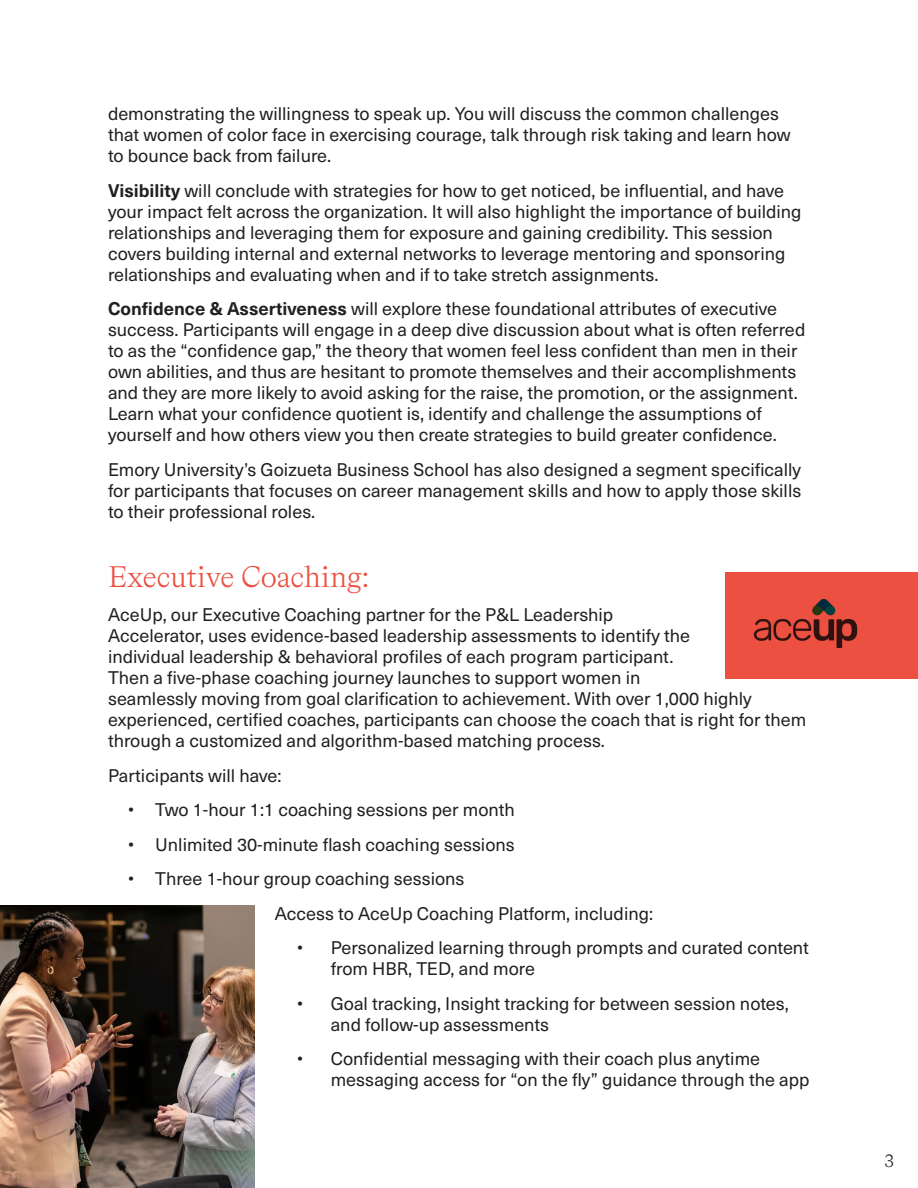
<style>
.page{position:relative;width:918px;height:1188px;background:#fff}
.page>*{position:absolute;margin:0;border:0;box-sizing:border-box;transform-origin:0 0}
.t1{font:300 30px "Bradford LL";color:#eb5040}
.t2{font:18px/21px "Neue Haas Unica Pro";color:#231f20}
.t3{font:300 18px "Bradford LL";color:#231f20}
.s1{font-weight:700}
</style>
<div class="page">
<div style="left:725px;top:572px;width:193px;height:107px;background:#eb5040"></div>
<img style="left:754px;top:599px;width:104px;height:49px">
<img style="left:0;top:906px;width:255px;height:282px">
<p class="t2" style="left:108px;top:104px;width:684px">demonstrating the willingness to speak up. You will discuss the common challenges that women of color face in exercising courage, talk through risk taking and learn how to bounce back from failure.</p>
<p class="t2" style="left:108px;top:180px;width:695px"><span class="s1">Visibility</span> will conclude with strategies for how to get noticed, be influential, and have your impact felt across the organization. It will also highlight the importance of building relationships and leveraging them for exposure and gaining credibility. This session covers building internal and external networks to leverage mentoring and sponsoring relationships and evaluating when and if to take stretch assignments.</p>
<p class="t2" style="left:108px;top:299px;width:699px"><span class="s1">Confidence &amp; Assertiveness</span> will explore these foundational attributes of executive success. Participants will engage in a deep dive discussion about what is often referred to as the “confidence gap,” the theory that women feel less confident than men in their own abilities, and thus are hesitant to promote themselves and their accomplishments and they are more likely to avoid asking for the raise, the promotion, or the assignment.<br>Learn what your confidence quotient is, identify and challenge the assumptions of yourself and how others view you then create strategies to build greater confidence.</p>
<p class="t2" style="left:108px;top:459px;width:695px;text-align:justify">Emory University’s Goizueta Business School has also designed a segment specifically for participants that focuses on career management skills and how to apply those skills to their professional roles.</p>
<p class="t1" style="left:108px;top:558px;width:263px">Executive Coaching:</p>
<p class="t2" style="left:108px;top:605px;width:700px">AceUp, our Executive Coaching partner for the P&amp;L Leadership<br>Accelerator, uses evidence-based leadership assessments to identify the<br>individual leadership &amp; behavioral profiles of each program participant.<br>Then a five-phase coaching journey launches to support women in<br>seamlessly moving from goal clarification to achievement. With over 1,000 highly experienced, certified coaches, participants can choose the coach that is right for them through a customized and algorithm-based matching process.</p>
<p class="t2" style="left:108px;top:765px;width:175px">Participants will have:</p>
<p class="t2" style="left:128px;top:800px;width:388px">• Two 1-hour 1:1 coaching sessions per month</p>
<p class="t2" style="left:128px;top:834px;width:388px">• Unlimited 30-minute flash coaching sessions</p>
<p class="t2" style="left:128px;top:869px;width:338px">• Three 1-hour group coaching sessions</p>
<p class="t2" style="left:275px;top:903px;width:380px">Access to AceUp Coaching Platform, including:</p>
<p class="t2" style="left:331px;top:938px;width:480px;text-indent:-34px">• Personalized learning through prompts and curated content from HBR, TED, and more</p>
<p class="t2" style="left:331px;top:993px;width:460px;text-indent:-34px">• Goal tracking, Insight tracking for between session notes, and follow-up assessments</p>
<p class="t2" style="left:331px;top:1049px;width:480px;text-indent:-34px">• Confidential messaging with their coach plus anytime messaging access for “on the fly” guidance through the app</p>
<p class="t3" style="left:885px;top:1150px;width:11px">3</p>
</div>
